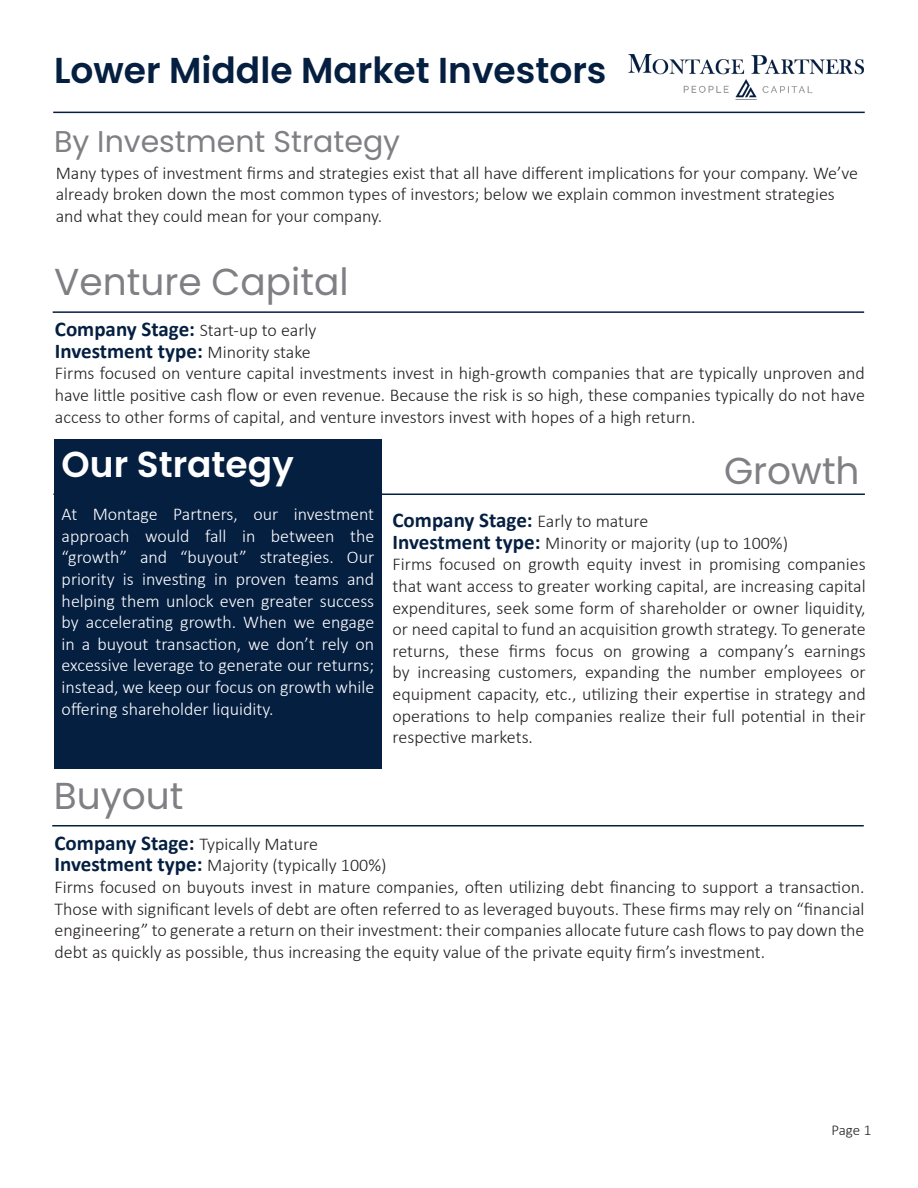
<style>
.page{position:relative;width:918px;height:1188px;background:#fff}
.page>*{position:absolute;margin:0;border:0;box-sizing:border-box;transform-origin:0 0}
.t1{font:37.5px "Poppins";color:#7f7f84}
.t2{font:600 36px "Poppins";color:#051f41}
.t3{font:600 36px "Poppins";color:#fff}
.t4{font:30px "Poppins";color:#7f7f84}
.t5{font:700 21px "Calibri";color:#051f41}
.t6{font:300 18px/21.6px "Calibri";color:#231f20;text-align:justify}
.t7{font:300 18px/21.6px "Calibri";color:#fff;text-align:justify}
.t8{font:300 15px "Calibri";color:#231f20}
.s1{font-weight:700;font-size:21px;color:#051f41}
.s2{font-weight:300;font-size:18px;color:#231f20}
</style>
<div class="page">
<hr style="left:53px;top:112px;width:812px;height:1px;background:#051f41">
<img style="left:628px;top:54px;width:236px;height:46px">
<hr style="left:53px;top:311px;width:811px;height:2px;background:#051f41">
<hr style="left:53px;top:494px;width:812px;height:1px;background:#051f41">
<div style="left:54px;top:439px;width:328px;height:330px;background:#051f41"></div>
<hr style="left:52px;top:825px;width:812px;height:1px;background:#051f41">
<p class="t2" style="left:54px;top:49px;width:554px">Lower Middle Market Investors</p>
<p class="t4" style="left:54px;top:124px;width:348px">By Investment Strategy</p>
<p class="t6" style="left:56px;top:162px;width:804px;text-align:left">Many types of investment firms and strategies exist that all have different implications for your company. We’ve already broken down the most common types of investors; below we explain common investment strategies and what they could mean for your company.</p>
<p class="t1" style="left:54px;top:260px;width:296px">Venture Capital</p>
<p class="t6" style="left:55px;top:319px;width:263px"><span class="s1">Company Stage:</span> Start-up to early</p>
<p class="t5" style="left:55px;top:336px;width:257px">Investment type: <span class="s2">Minority stake</span></p>
<p class="t6" style="left:55px;top:362px;width:812px">Firms focused on venture capital investments invest in high-growth companies that are typically unproven and have little positive cash flow or even revenue. Because the risk is so high, these companies typically do not have access to other forms of capital, and venture investors invest with hopes of a high return.</p>
<p class="t1" style="left:724px;top:449px;width:137px">Growth</p>
<p class="t5" style="left:393px;top:505px;width:257px">Company Stage: <span class="s2">Early to mature</span></p>
<p class="t6" style="left:393px;top:532px;width:397px"><span class="s1">Investment type:</span> Minority or majority (up to 100%)</p>
<p class="t6" style="left:393px;top:554px;width:475px">Firms focused on growth equity invest in promising companies that want access to greater working capital, are increasing capital expenditures, seek some form of shareholder or owner liquidity, or need capital to fund an acquisition growth strategy. To generate returns, these firms focus on growing a company’s earnings by increasing customers, expanding the number employees or equipment capacity, etc., utilizing their expertise in strategy and operations to help companies realize their full potential in their respective markets.</p>
<p class="t3" style="left:62px;top:444px;width:234px">Our Strategy</p>
<p class="t7" style="left:62px;top:503px;width:314px">At Montage Partners, our investment approach would fall in between the “growth” and “buyout” strategies. Our priority is investing in proven teams and helping them unlock even greater success by accelerating growth. When we engage in a buyout transaction, we don’t rely on excessive leverage to generate our returns; instead, we keep our focus on growth while offering shareholder liquidity.</p>
<p class="t1" style="left:54px;top:774px;width:131px">Buyout</p>
<p class="t6" style="left:55px;top:833px;width:265px"><span class="s1">Company Stage:</span> Typically Mature</p>
<p class="t6" style="left:55px;top:854px;width:333px"><span class="s1">Investment type:</span> Majority (typically 100%)</p>
<p class="t6" style="left:55px;top:876px;width:812px">Firms focused on buyouts invest in mature companies, often utilizing debt financing to support a transaction.<br>Those with significant levels of debt are often referred to as leveraged buyouts. These firms may rely on “financial engineering” to generate a return on their investment: their companies allocate future cash flows to pay down the debt as quickly as possible, thus increasing the equity value of the private equity firm’s investment.</p>
<p class="t8" style="left:832px;top:1121px;width:41px">Page 1</p>
</div>
